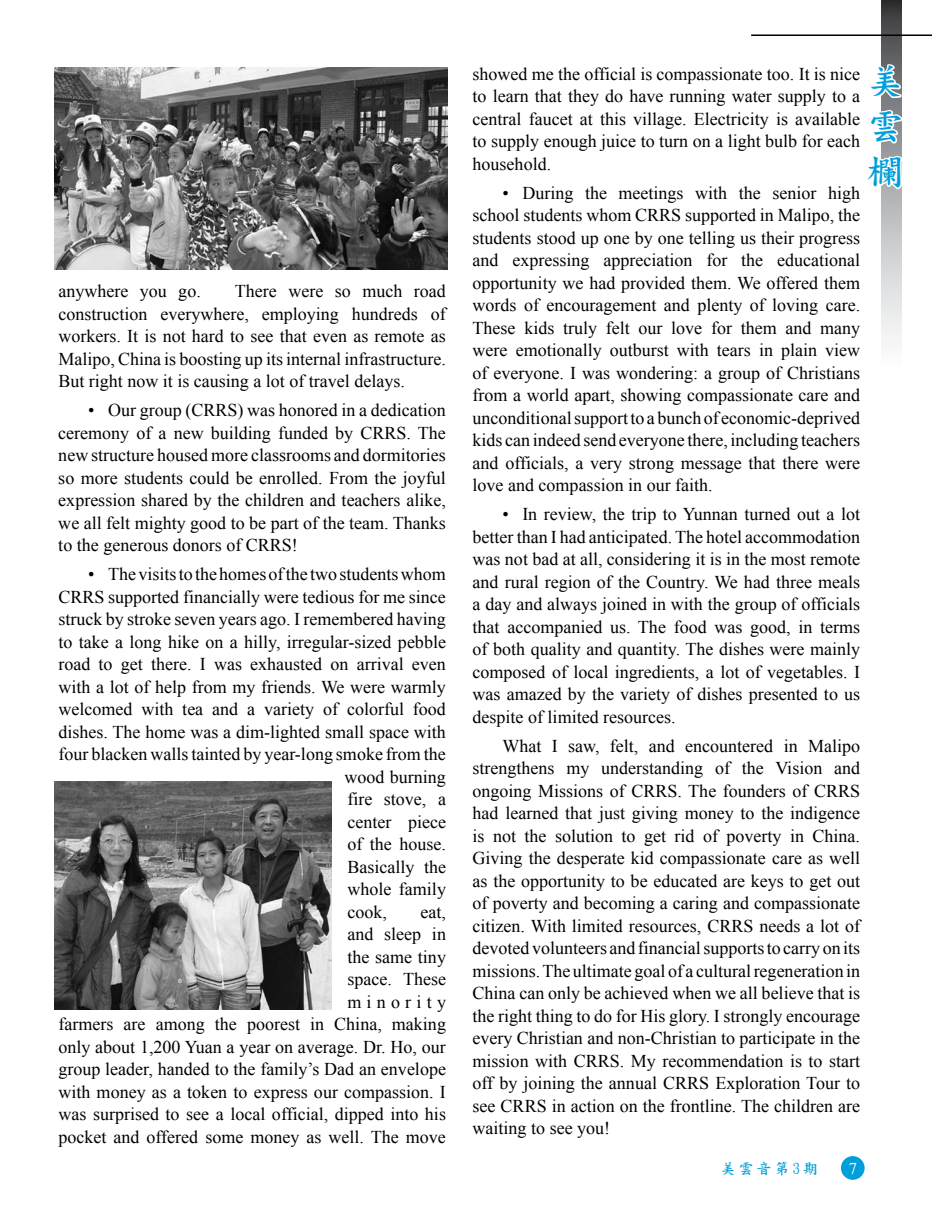
<style>
.page{position:relative;width:932px;height:1215px;background:#fff}
.page>*{position:absolute;margin:0;border:0;box-sizing:border-box;transform-origin:0 0}
.t1{font:36px/45px "DF Kai Shu W7 HK BF";color:#009eda;text-align:justify}
.t2{font:18px/22.5px "Times New Roman";color:#000;text-align:justify}
.t3{font:16.5px "Times New Roman";color:#fff}
.t4{font:15px "DF Kai Shu W7 HK BF";letter-spacing:.2em;color:#009fda}
</style>
<div class="page">
<div style="left:840px;top:1156px;width:24px;height:24px;background:#009fda;border-radius:50%"></div>
<svg style="left:881px;top:0;width:20px;height:55px"></svg>
<svg style="left:881px;top:55px;width:21px;height:287px"></svg>
<hr style="left:751px;top:34px;width:181px;height:2px;background:#000">
<img style="left:54px;top:68px;width:393px;height:202px">
<img style="left:54px;top:782px;width:278px;height:228px">
<p class="t2" style="left:58px;top:280px;width:389px;text-indent:177px">There were so much road construction everywhere, employing hundreds of workers. It is not hard to see that even as remote as Malipo, China is boosting up its internal infrastructure.<br>But right now it is causing a lot of travel delays.</p>
<p class="t2" style="left:58px;top:399px;width:389px;text-indent:30px">• Our group (CRRS) was honored in a dedication ceremony of a new building funded by CRRS. The new structure housed more classrooms and dormitories so more students could be enrolled. From the joyful expression shared by the children and teachers alike, we all felt mighty good to be part of the team. Thanks to the generous donors of CRRS!</p>
<p class="t2" style="left:88px;top:563px;width:359px">• The visitsto the homes ofthe two studentswhom</p>
<p class="t2" style="left:58px;top:585px;width:389px">CRRS supported financially were tedious for me since</p>
<p class="t2" style="left:58px;top:608px;width:389px">struck by stroke seven years ago. I remembered having</p>
<p class="t2" style="left:58px;top:630px;width:389px">to take a long hike on a hilly, irregular-sized pebble</p>
<p class="t2" style="left:58px;top:653px;width:389px">road to get there. I was exhausted on arrival even</p>
<p class="t2" style="left:58px;top:675px;width:389px">with a lot of help from my friends. We were warmly</p>
<p class="t2" style="left:58px;top:698px;width:389px">welcomed with tea and a variety of colorful food</p>
<p class="t2" style="left:58px;top:720px;width:389px">dishes. The home was a dim-lighted small space with</p>
<p class="t2" style="left:58px;top:743px;width:389px">four blacken walls tainted by year-long smoke from the</p>
<p class="t2" style="left:344px;top:765px;width:103px">wood burning</p>
<p class="t2" style="left:347px;top:788px;width:100px">fire stove, a</p>
<p class="t2" style="left:347px;top:810px;width:100px">center piece</p>
<p class="t2" style="left:347px;top:833px;width:100px">of the house.</p>
<p class="t2" style="left:347px;top:855px;width:100px">Basically the</p>
<p class="t2" style="left:347px;top:878px;width:100px">whole family</p>
<p class="t2" style="left:347px;top:900px;width:41px">cook,</p>
<p class="t2" style="left:58px;top:280px;width:144px">anywhere you go.</p>
<p class="t2" style="left:58px;top:900px;width:389px;text-align:right">eat,<br>and sleep in<br>the same tiny<br>space. These<br>minority<br>farmers are among the poorest in China, making only about 1,200 Yuan a year on average. Dr. Ho, our group leader, handed to the family’s Dad an envelope with money as a token to express our compassion. I was surprised to see a local official, dipped into his pocket and offered some money as well. The move</p>
<h1 class="t1" style="left:867px;top:59px;width:37px">美雲欄</h1>
<p class="t2" style="left:472px;top:62px;width:389px">showed me the official is compassionate too. It is nice to learn that they do have running water supply to a central faucet at this village. Electricity is available to supply enough juice to turn on a light bulb for each household.</p>
<p class="t2" style="left:472px;top:181px;width:389px;text-indent:30px">• During the meetings with the senior high school students whom CRRS supported in Malipo, the students stood up one by one telling us their progress and expressing appreciation for the educational opportunity we had provided them. We offered them words of encouragement and plenty of loving care.<br>These kids truly felt our love for them and many were emotionally outburst with tears in plain view of everyone. I was wondering: a group of Christians from a world apart, showing compassionate care and unconditional support to a bunch of economic-deprived kids can indeed send everyone there, including teachers and officials, a very strong message that there were love and compassion in our faith.</p>
<p class="t2" style="left:472px;top:503px;width:389px;text-indent:30px">• In review, the trip to Yunnan turned out a lot better than I had anticipated. The hotel accommodation was not bad at all, considering it is in the most remote and rural region of the Country. We had three meals a day and always joined in with the group of officials that accompanied us. The food was good, in terms of both quality and quantity. The dishes were mainly composed of local ingredients, a lot of vegetables. I was amazed by the variety of dishes presented to us despite of limited resources.</p>
<p class="t2" style="left:472px;top:734px;width:389px;text-indent:30px">What I saw, felt, and encountered in Malipo strengthens my understanding of the Vision and ongoing Missions of CRRS. The founders of CRRS had learned that just giving money to the indigence is not the solution to get rid of poverty in China.<br>Giving the desperate kid compassionate care as well as the opportunity to be educated are keys to get out of poverty and becoming a caring and compassionate citizen. With limited resources, CRRS needs a lot of devoted volunteers and financial supports to carry on its missions. The ultimate goal of a cultural regeneration in China can only be achieved when we all believe that is the right thing to do for His glory. I strongly encourage every Christian and non-Christian to participate in the mission with CRRS. My recommendation is to start off by joining the annual CRRS Exploration Tour to see CRRS in action on the frontline. The children are waiting to see you!</p>
<p class="t4" style="left:720px;top:1161px;width:99px">美雲音第3期</p>
<p class="t3" style="left:848px;top:1157px;width:10px">7</p>
</div>
